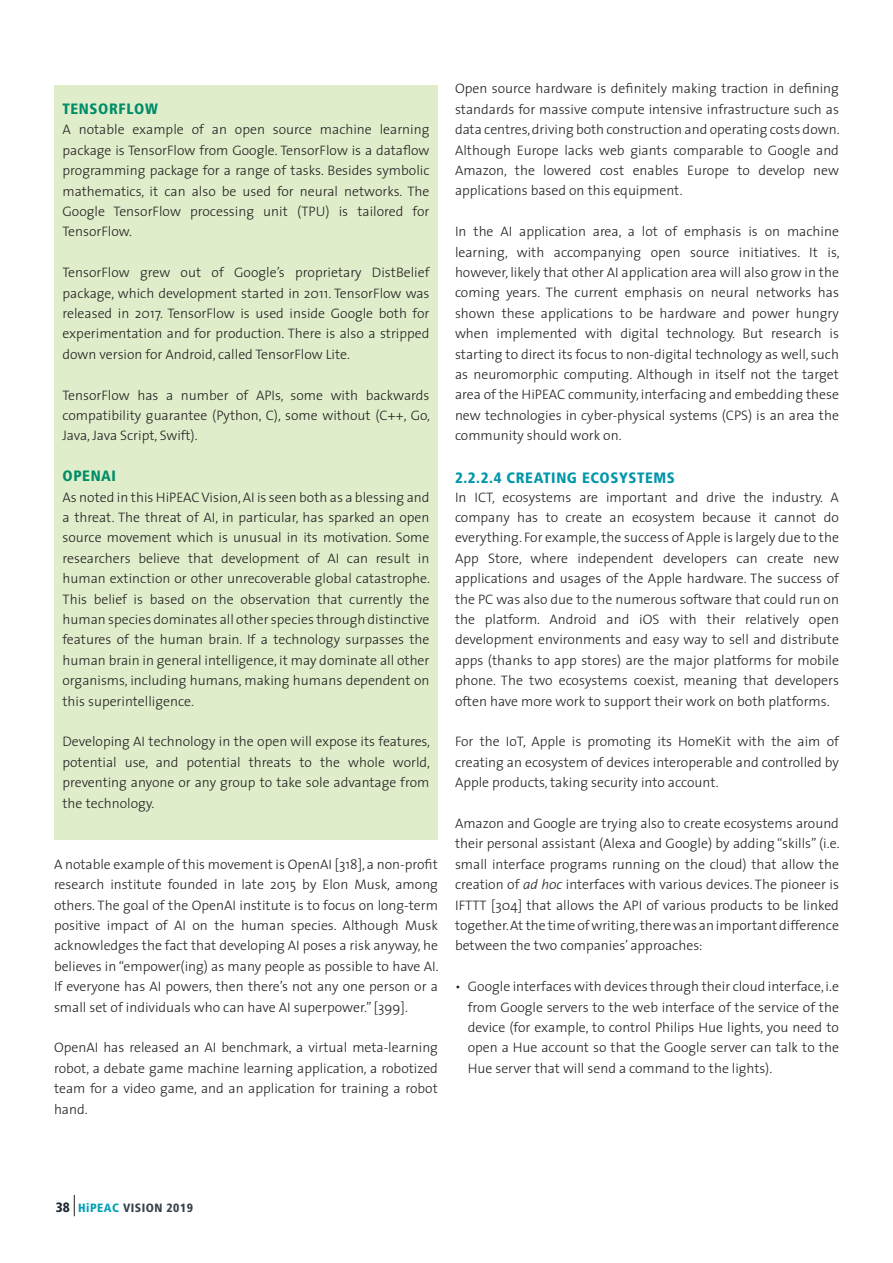
<style>
.page{position:relative;width:893px;height:1263px;background:#fff}
.page>*{position:absolute;margin:0;border:0;box-sizing:border-box;transform-origin:0 0}
.t1{font:900 condensed 15px "Frutiger";letter-spacing:.04em;color:#0096ab}
.t2{font:900 condensed 15px "Frutiger";letter-spacing:.04em;color:#008d68}
.t3{font:300 13.8px/20.4px "The Sans";color:#231f20;text-align:justify}
.t4{font:900 condensed 12px "Frutiger";letter-spacing:.04em;color:#37424c}
.s1{font-style:italic}
.s2{font-size:13.5px;color:#1c2933}
.s3{color:#00a0b6}
</style>
<div class="page">
<svg style="left:74px;top:1195px;width:1px;height:21px"></svg>
<div style="left:54px;top:85px;width:384px;height:755px;background:#dfedcb"></div>
<p class="t2" style="left:63px;top:100px;width:97px">TENSORFLOW</p>
<p class="t3" style="left:63px;top:119px;width:368px">A notable example of an open source machine learning package is TensorFlow from Google. TensorFlow is a dataflow programming package for a range of tasks. Besides symbolic mathematics, it can also be used for neural networks. The Google TensorFlow processing unit (TPU) is tailored for TensorFlow.</p>
<p class="t3" style="left:63px;top:262px;width:368px">TensorFlow grew out of Google’s proprietary DistBelief package, which development started in 2011. TensorFlow was released in 2017. TensorFlow is used inside Google both for experimentation and for production. There is also a stripped down version for Android, called TensorFlow Lite.</p>
<p class="t3" style="left:63px;top:384px;width:369px">TensorFlow has a number of APIs, some with backwards compatibility guarantee (Python, C), some without (C++, Go, Java, Java Script, Swift).</p>
<p class="t2" style="left:63px;top:467px;width:55px">OPENAI</p>
<p class="t3" style="left:63px;top:486px;width:369px">As noted in this HiPEAC Vision, AI is seen both as a blessing and a threat. The threat of AI, in particular, has sparked an open source movement which is unusual in its motivation. Some researchers believe that development of AI can result in human extinction or other unrecoverable global catastrophe.<br>This belief is based on the observation that currently the human species dominates all other species through distinctive features of the human brain. If a technology surpasses the human brain in general intelligence, it may dominate all other organisms, including humans, making humans dependent on this superintelligence.</p>
<p class="t3" style="left:63px;top:731px;width:369px">Developing AI technology in the open will expose its features, potential use, and potential threats to the whole world, preventing anyone or any group to take sole advantage from the technology.</p>
<p class="t3" style="left:54px;top:853px;width:386px">A notable example of this movement is OpenAI [318], a non-profit research institute founded in late 2015 by Elon Musk, among others. The goal of the OpenAI institute is to focus on long-term positive impact of AI on the human species. Although Musk acknowledges the fact that developing AI poses a risk anyway, he believes in “empower(ing) as many people as possible to have AI.<br>If everyone has AI powers, then there’s not any one person or a small set of individuals who can have AI superpower.” [399].</p>
<p class="t3" style="left:54px;top:1037px;width:385px">OpenAI has released an AI benchmark, a virtual meta-learning robot, a debate game machine learning application, a robotized team for a video game, and an application for training a robot hand.</p>
<p class="t3" style="left:455px;top:78px;width:386px">Open source hardware is definitely making traction in defining standards for massive compute intensive infrastructure such as data centres, driving both construction and operating costs down.<br>Although Europe lacks web giants comparable to Google and Amazon, the lowered cost enables Europe to develop new applications based on this equipment.</p>
<p class="t3" style="left:455px;top:221px;width:386px">In the AI application area, a lot of emphasis is on machine learning, with accompanying open source initiatives. It is, however, likely that other AI application area will also grow in the coming years. The current emphasis on neural networks has shown these applications to be hardware and power hungry when implemented with digital technology. But research is starting to direct its focus to non-digital technology as well, such as neuromorphic computing. Although in itself not the target area of the HiPEAC community, interfacing and embedding these new technologies in cyber-physical systems (CPS) is an area the community should work on.</p>
<p class="t1" style="left:455px;top:468px;width:221px">2.2.2.4 CREATING ECOSYSTEMS</p>
<p class="t3" style="left:455px;top:486px;width:385px">In ICT, ecosystems are important and drive the industry. A company has to create an ecosystem because it cannot do everything. For example, the success of Apple is largely due to the App Store, where independent developers can create new applications and usages of the Apple hardware. The success of the PC was also due to the numerous software that could run on the platform. Android and iOS with their relatively open development environments and easy way to sell and distribute apps (thanks to app stores) are the major platforms for mobile phone. The two ecosystems coexist, meaning that developers often have more work to support their work on both platforms.</p>
<p class="t3" style="left:455px;top:731px;width:385px">For the IoT, Apple is promoting its HomeKit with the aim of creating an ecosystem of devices interoperable and controlled by Apple products, taking security into account.</p>
<p class="t3" style="left:455px;top:813px;width:386px">Amazon and Google are trying also to create ecosystems around their personal assistant (Alexa and Google) by adding “skills” (i.e. small interface programs running on the cloud) that allow the creation of <span class="s1">ad hoc</span> interfaces with various devices. The pioneer is IFTTT [304] that allows the API of various products to be linked together. At the time of writing, there was an important difference between the two companies’ approaches:</p>
<p class="t3" style="left:468px;top:976px;width:373px;text-indent:-13px">• Google interfaces with devices through their cloud interface, i.e from Google servers to the web interface of the service of the device (for example, to control Philips Hue lights, you need to open a Hue account so that the Google server can talk to the Hue server that will send a command to the lights).</p>
<p class="t4" style="left:56px;top:1200px;width:139px"><span class="s2">38</span> <span class="s3">HiPEAC</span> VISION 2019</p>
</div>
